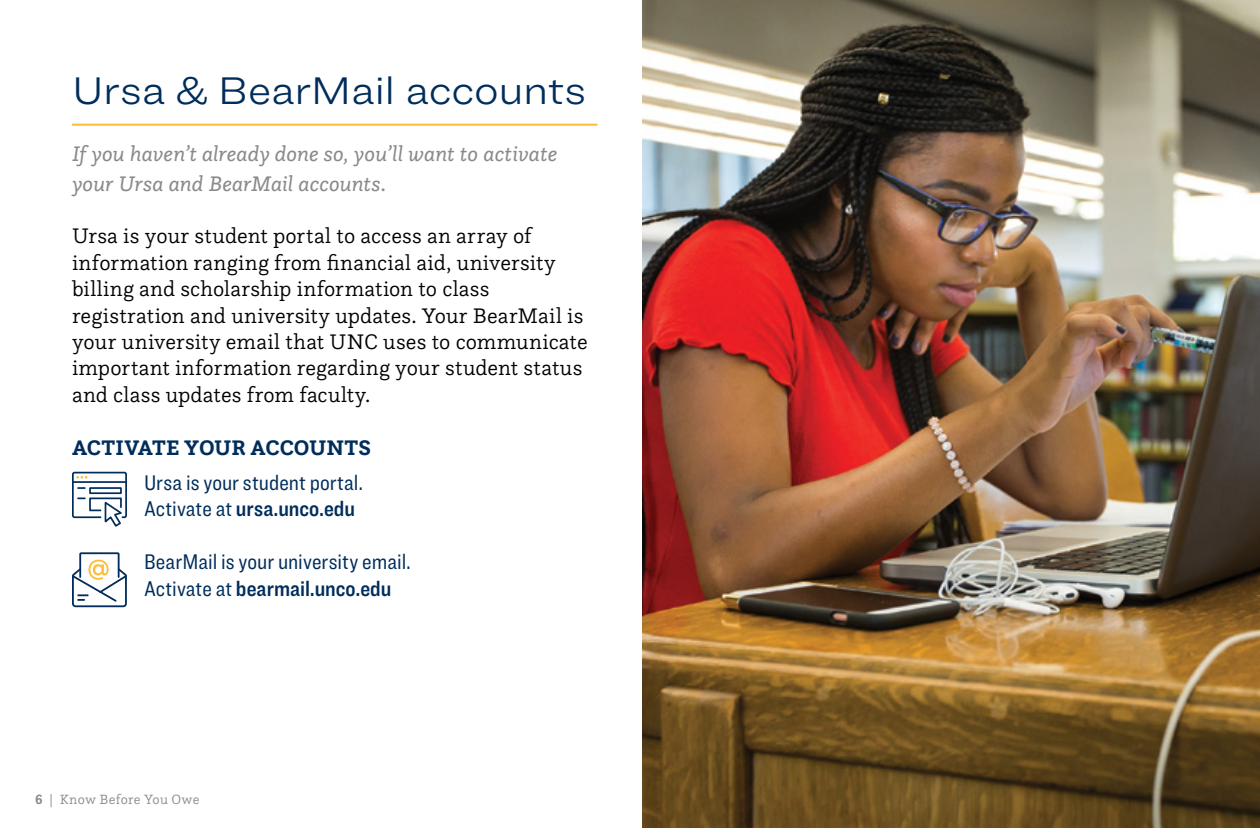
<style>
.page{position:relative;width:1260px;height:828px;background:#fff}
.page>*{position:absolute;margin:0;border:0;box-sizing:border-box;transform-origin:0 0}
.t1{font:300 40px "Ringside Wide";letter-spacing:-.01em;color:#002d5b}
.t2{font:300 22px/26.4px "Questa Slab";letter-spacing:.005em;color:#000}
.t3{font:italic 22px/30px "Questa Slab";letter-spacing:-.005em;color:#8a8a8d}
.t4{font:22px "Ringside Condensed";color:#002d5b}
.t5{font:22px "Ringside Condensed Semi";letter-spacing:.005em;color:#002d5b}
.t6{font:700 22px "Questa Slab";color:#002d5b}
.t7{font:300 14px "Questa Slab";letter-spacing:.02em;color:#8a8a8d}
.s1{font-family:"Ringside Condensed"}
.s2{font-weight:700}
</style>
<div class="page">
<svg style="left:72px;top:552px;width:55px;height:56px"></svg>
<div style="left:72px;top:472px;width:55px;height:46px;border:2px solid #002d5b;border-radius:2px"></div>
<hr style="left:73px;top:481px;width:53px;height:2px;background:#002d5b">
<svg style="left:76px;top:476px;width:11px;height:3px"></svg>
<svg style="left:76px;top:486px;width:49px;height:41px"></svg>
<hr style="left:72px;top:124px;width:526px;height:2px;background:#febd36">
<img style="left:642px;top:0;width:618px;height:828px">
<h1 class="t1" style="left:72px;top:61px;width:516px">Ursa &amp; BearMail accounts</h1>
<p class="t3" style="left:72px;top:138px;width:487px">If you haven’t already done so, you’ll want to activate your Ursa and BearMail accounts.</p>
<p class="t2" style="left:72px;top:222px;width:517px">Ursa is your student portal to access an array of information ranging from financial aid, university billing and scholarship information to class registration and university updates. Your BearMail is your university email that UNC uses to communicate important information regarding your student status and class updates from faculty.</p>
<p class="t6" style="left:72px;top:433px;width:301px">ACTIVATE YOUR ACCOUNTS</p>
<p class="t4" style="left:144px;top:468px;width:220px">Ursa is your student portal.</p>
<p class="t5" style="left:144px;top:494px;width:213px"><span class="s1">Activate at</span> ursa.unco.edu</p>
<p class="t4" style="left:144px;top:547px;width:268px">BearMail is your university email.</p>
<p class="t5" style="left:144px;top:573px;width:249px"><span class="s1">Activate at</span> bearmail.unco.edu</p>
<p class="t7" style="left:35px;top:791px;width:166px"><span class="s2">6</span> | Know Before You Owe</p>
</div>
